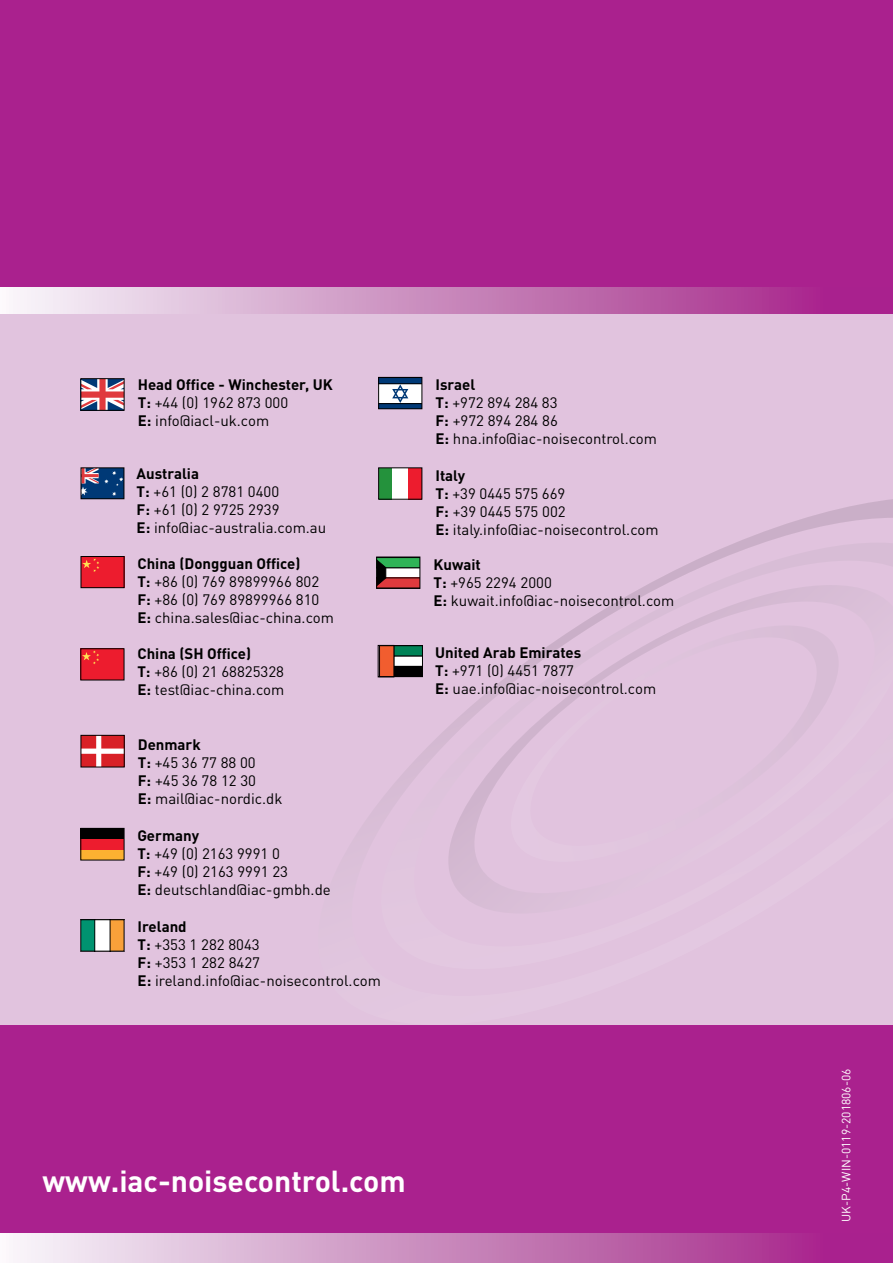
<style>
.page{position:relative;width:893px;height:1263px;background:#aa218e}
.page>*{position:absolute;margin:0;border:0;box-sizing:border-box;transform-origin:0 0}
.t1{font:700 30px "DIN Pro";color:#fff}
.t2{font:15px/18px "DIN Pro";color:#000}
.t3{font:12px "DIN Pro";color:#fff}
.s1{font-weight:700}
</style>
<div class="page">
<svg style="left:0;top:288px;width:893px;height:27px;background:#cb8abe"></svg>
<div style="left:0;top:1233px;width:893px;height:30px;background:linear-gradient(to right,#f5f7f8,#a11984)"></div>
<div style="left:0;top:315px;width:893px;height:710px;background:#e1c3de"></div>
<svg style="left:378px;top:497px;width:515px;height:46px"></svg>
<svg style="left:376px;top:543px;width:385px;height:240px"></svg>
<svg style="left:424px;top:585px;width:395px;height:315px"></svg>
<svg style="left:494px;top:625px;width:325px;height:237px"></svg>
<svg style="left:83px;top:380px;width:39px;height:28px"></svg>
<div style="left:81px;top:378px;width:43px;height:32px;border:1px solid #000"></div>
<div style="left:81px;top:468px;width:43px;height:31px;background:#003976"></div>
<svg style="left:83px;top:470px;width:39px;height:26px"></svg>
<div style="left:81px;top:468px;width:43px;height:31px;border:1px solid #000"></div>
<div style="left:81px;top:649px;width:43px;height:31px;background:#ed1c2e"></div>
<svg style="left:83px;top:650px;width:16px;height:14px"></svg>
<div style="left:81px;top:648px;width:43px;height:32px;border:1px solid #000"></div>
<svg style="left:83px;top:737px;width:39px;height:28px"></svg>
<div style="left:81px;top:735px;width:43px;height:32px;border:1px solid #000"></div>
<div style="left:81px;top:556px;width:43px;height:32px;background:#ed1c2e"></div>
<svg style="left:83px;top:558px;width:16px;height:14px"></svg>
<div style="left:81px;top:556px;width:43px;height:32px;border:1px solid #000"></div>
<div style="left:81px;top:828px;width:43px;height:11px;background:#000"></div>
<div style="left:81px;top:850px;width:43px;height:10px;background:#fcb131"></div>
<div style="left:81px;top:839px;width:43px;height:11px;background:#ed1c2e"></div>
<div style="left:81px;top:828px;width:43px;height:32px;border:1px solid #000"></div>
<svg style="left:83px;top:921px;width:39px;height:28px"></svg>
<div style="left:81px;top:919px;width:43px;height:32px;border:1px solid #000"></div>
<svg style="left:380px;top:379px;width:40px;height:28px"></svg>
<div style="left:378px;top:377px;width:44px;height:32px;border:1px solid #000"></div>
<svg style="left:394px;top:647px;width:27px;height:28px"></svg>
<div style="left:380px;top:646px;width:14px;height:31px;background:#f15d2f"></div>
<div style="left:379px;top:645px;width:44px;height:32px;border:1px solid #000"></div>
<div style="left:408px;top:468px;width:14px;height:31px;background:#ed1c2e"></div>
<div style="left:379px;top:468px;width:13px;height:31px;background:#24923c"></div>
<div style="left:392px;top:468px;width:16px;height:31px;background:#fff"></div>
<svg style="left:378px;top:559px;width:40px;height:28px"></svg>
<div style="left:376px;top:557px;width:44px;height:32px;border:1px solid #000"></div>
<p class="t2" style="left:138px;top:375px;width:197px"><span class="s1">Head Office - Winchester, UK<br>T:</span> +44 (0) 1962 873 000<br><span class="s1">E:</span> info@iacl-uk.com</p>
<p class="t2" style="left:137px;top:464px;width:191px"><span class="s1">Australia<br>T:</span> +61 (0) 2 8781 0400<br><span class="s1">F:</span> +61 (0) 2 9725 2939<br><span class="s1">E:</span> info@iac-australia.com.au</p>
<p class="t2" style="left:137px;top:554px;width:198px"><span class="s1">China (Dongguan Office)<br>T:</span> +86 (0) 769 89899966 802<br><span class="s1">F:</span> +86 (0) 769 89899966 810<br><span class="s1">E:</span> china.sales@iac-china.com</p>
<p class="t2" style="left:137px;top:644px;width:148px"><span class="s1">China (SH Office)<br>T:</span> +86 (0) 21 68825328<br><span class="s1">E:</span> test@iac-china.com</p>
<p class="t2" style="left:138px;top:734px;width:146px"><span class="s1">Denmark<br>T:</span> +45 36 77 88 00<br><span class="s1">F:</span> +45 36 78 12 30<br><span class="s1">E:</span> mail@iac-nordic.dk</p>
<p class="t2" style="left:137px;top:826px;width:195px"><span class="s1">Germany<br>T:</span> +49 (0) 2163 9991 0<br><span class="s1">F:</span> +49 (0) 2163 9991 23<br><span class="s1">E:</span> deutschland@iac-gmbh.de</p>
<p class="t2" style="left:138px;top:917px;width:245px"><span class="s1">Ireland<br>T:</span> +353 1 282 8043<br><span class="s1">F:</span> +353 1 282 8427<br><span class="s1">E:</span> ireland.info@iac-noisecontrol.com</p>
<p class="t2" style="left:435px;top:375px;width:223px"><span class="s1">Israel<br>T:</span> +972 894 284 83<br><span class="s1">F:</span> +972 894 284 86<br><span class="s1">E:</span> hna.info@iac-noisecontrol.com</p>
<p class="t2" style="left:435px;top:465px;width:225px"><span class="s1">Italy<br>T:</span> +39 0445 575 669<br><span class="s1">F:</span> +39 0445 575 002<br><span class="s1">E:</span> italy.info@iac-noisecontrol.com</p>
<p class="t2" style="left:433px;top:555px;width:242px"><span class="s1">Kuwait<br>T:</span> +965 2294 2000<br><span class="s1">E:</span> kuwait.info@iac-noisecontrol.com</p>
<p class="t2" style="left:435px;top:643px;width:223px"><span class="s1">United Arab Emirates<br>T:</span> +971 (0) 4451 7877<br><span class="s1">E:</span> uae.info@iac-noisecontrol.com</p>
<h1 class="t1" style="left:43px;top:1161px;width:365px">www.iac-noisecontrol.com</h1>
<p class="t3" style="left:838px;top:1222px;width:154px;rotate:-90deg">UK-P4-WIN-0119-201806-06</p>
</div>
